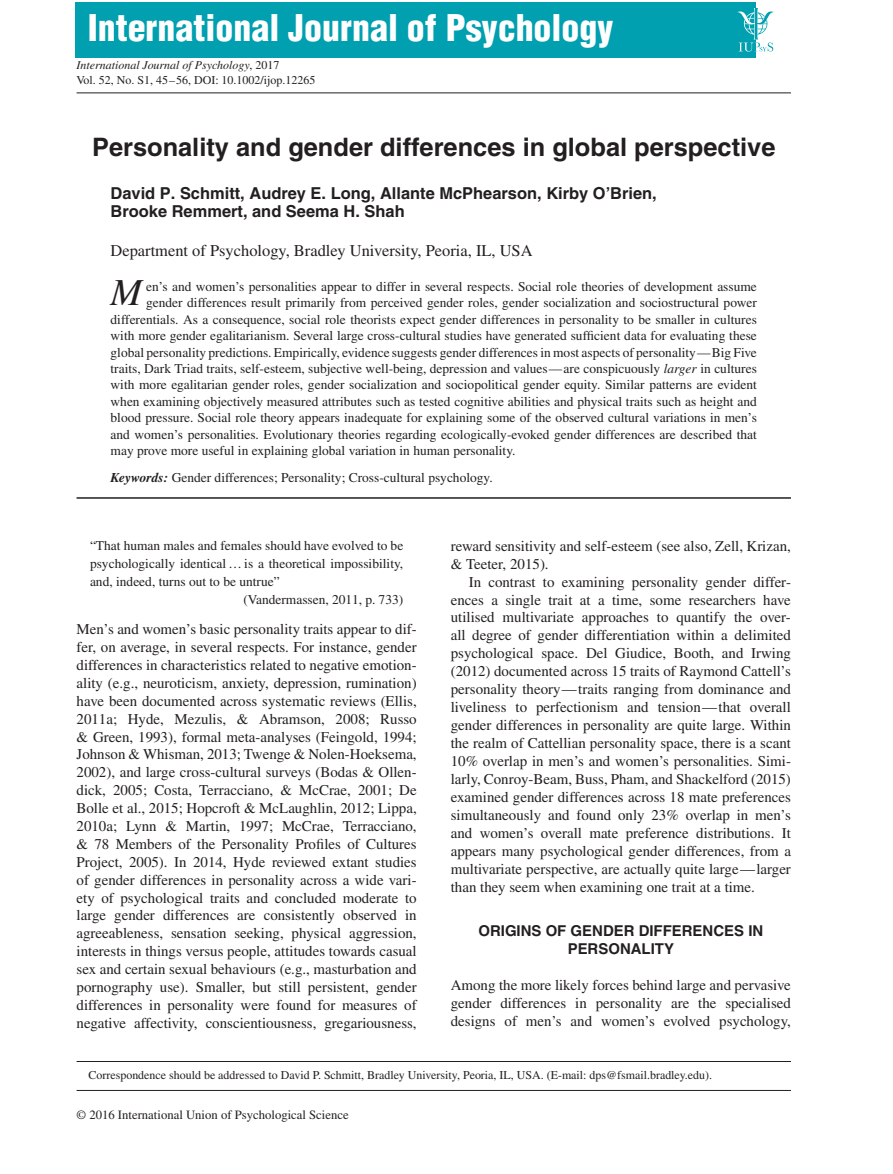
<style>
.page{position:relative;width:893px;height:1174px;background:#fff}
.page>*{position:absolute;margin:0;border:0;box-sizing:border-box;transform-origin:0 0}
.t1{font:italic 38.1px "Times LT Std";color:#231f20}
.t2{font:900 condensed 35.85px "Helvetica LT Std";color:#fff}
.t3{font:700 25.35px "Helvetica LT Std";color:#231f20}
.t4{font:700 16.5px/18px "Helvetica LT Std";color:#231f20}
.t5{font:16.5px "Times LT Std";color:#231f20}
.t6{font:15px/17.9px "Times LT Std";color:#231f20;text-align:justify}
.t7{font:700 15px/18px "Helvetica LT Std";color:#231f20;text-align:center}
.t8{font:13.5px "Times LT Std";color:#231f20}
.t9{font:12.75px "Times LT Std";color:#231f20}
.t10{font:12px/15px "Times LT Std";color:#231f20}
.s1{font-style:italic}
.s2{font-weight:700;font-style:italic}
.s3{font-family:"STIX Math"}
</style>
<div class="page">
<div style="left:75px;top:2px;width:681px;height:55px;background:#00a0b0"></div>
<img style="left:737px;top:8px;width:37px;height:44px">
<hr style="left:77px;top:93px;width:714px;height:1px;background:#231f20">
<hr style="left:77px;top:497px;width:714px;height:2px;background:#231f20">
<hr style="left:77px;top:1061px;width:714px;height:1px;background:#231f20">
<hr style="left:77px;top:1090px;width:714px;height:1px;background:#231f20">
<h2 class="t2" style="left:88px;top:7px;width:527px">International Journal of Psychology</h2>
<p class="t10" style="left:77px;top:59px;width:240px"><span class="s1">International Journal of Psychology</span>, 2017<br>Vol. 52, No. S1, 45–56, DOI: 10.1002/ijop.12265</p>
<h3 class="t3" style="left:92px;top:137px;width:685px">Personality and gender differences in global perspective</h3>
<p class="t4" style="left:111px;top:185px;width:548px">David P. Schmitt, Audrey E. Long, Allante McPhearson, Kirby O’Brien,<br>Brooke Remmert, and Seema H. Shah</p>
<p class="t5" style="left:111px;top:245px;width:424px">Department of Psychology, Bradley University, Peoria, IL, USA</p>
<h1 class="t1" style="left:111px;top:279px;width:33px">M</h1>
<p class="t8" style="left:146px;top:281px;width:612px">en’s and women’s personalities appear to differ in several respects. Social role theories of development assume</p>
<p class="t8" style="left:146px;top:298px;width:612px">gender differences result primarily from perceived gender roles, gender socialization and sociostructural power</p>
<p class="t8" style="left:111px;top:314px;width:648px">differentials. As a consequence, social role theorists expect gender differences in personality to be smaller in cultures</p>
<p class="t8" style="left:111px;top:331px;width:648px">with more gender egalitarianism. Several large cross-cultural studies have generated sufficient data for evaluating these</p>
<p class="t8" style="left:111px;top:347px;width:648px">global personality predictions. Empirically, evidence suggests gender differences in most aspects of personality—Big Five</p>
<p class="t8" style="left:111px;top:363px;width:648px">traits, Dark Triad traits, self-esteem, subjective well-being, depression and values—are conspicuously <span class="s1">larger</span> in cultures</p>
<p class="t8" style="left:111px;top:380px;width:648px">with more egalitarian gender roles, gender socialization and sociopolitical gender equity. Similar patterns are evident</p>
<p class="t8" style="left:111px;top:396px;width:648px">when examining objectively measured attributes such as tested cognitive abilities and physical traits such as height and</p>
<p class="t8" style="left:111px;top:413px;width:648px">blood pressure. Social role theory appears inadequate for explaining some of the observed cultural variations in men’s</p>
<p class="t8" style="left:111px;top:429px;width:648px">and women’s personalities. Evolutionary theories regarding ecologically-evoked gender differences are described that</p>
<p class="t8" style="left:111px;top:446px;width:406px">may prove more useful in explaining global variation in human personality.</p>
<p class="t8" style="left:111px;top:473px;width:384px"><span class="s2">Keywords:</span> Gender differences; Personality; Cross-cultural psychology.</p>
<p class="t6" style="left:451px;top:538px;width:342px">reward sensitivity and self-esteem (see also, Zell, Krizan, &amp; Teeter, 2015).</p>
<p class="t6" style="left:451px;top:574px;width:342px;text-indent:18px">In contrast to examining personality gender differ&shy;ences a single trait at a time, some researchers have utilised multivariate approaches to quantify the over&shy;all degree of gender differentiation within a delimited psychological space. Del Giudice, Booth, and Irwing (2012) documented across 15 traits of Raymond Cattell’s personality theory—traits ranging from dominance and liveliness to perfectionism and tension—that overall gender differences in personality are quite large. Within the realm of Cattellian personality space, there is a scant 10% overlap in men’s and women’s personalities. Simi&shy;larly, Conroy-Beam, Buss, Pham, and Shackelford (2015) examined gender differences across 18 mate preferences simultaneously and found only 23% overlap in men’s and women’s overall mate preference distributions. It appears many psychological gender differences, from a multivariate perspective, are actually quite large—larger than they seem when examining one trait at a time.</p>
<p class="t7" style="left:478px;top:923px;width:286px">ORIGINS OF GENDER DIFFERENCES IN<br>PERSONALITY</p>
<p class="t6" style="left:451px;top:977px;width:342px">Among the more likely forces behind large and pervasive gender differences in personality are the specialised designs of men’s and women’s evolved psychology,</p>
<p class="t8" style="left:90px;top:540px;width:315px">“That human males and females should have evolved to be</p>
<p class="t8" style="left:90px;top:558px;width:315px">psychologically identical <span class="s3">…</span> is a theoretical impossibility,</p>
<p class="t8" style="left:90px;top:576px;width:191px">and, indeed, turns out to be untrue”</p>
<p class="t8" style="left:243px;top:594px;width:161px">(Vandermassen, 2011, p. 733)</p>
<p class="t6" style="left:77px;top:622px;width:342px">Men’s and women’s basic personality traits appear to dif&shy;fer, on average, in several respects. For instance, gender differences in characteristics related to negative emotion&shy;ality (e.g., neuroticism, anxiety, depression, rumination) have been documented across systematic reviews (Ellis, 2011a; Hyde, Mezulis, &amp; Abramson, 2008; Russo &amp; Green, 1993), formal meta-analyses (Feingold, 1994; Johnson &amp; Whisman, 2013; Twenge &amp; Nolen-Hoeksema, 2002), and large cross-cultural surveys (Bodas &amp; Ollen&shy;dick, 2005; Costa, Terracciano, &amp; McCrae, 2001; De Bolle et al., 2015; Hopcroft &amp; McLaughlin, 2012; Lippa, 2010a; Lynn &amp; Martin, 1997; McCrae, Terracciano, &amp; 78 Members of the Personality Profiles of Cultures Project, 2005). In 2014, Hyde reviewed extant studies of gender differences in personality across a wide vari&shy;ety of psychological traits and concluded moderate to large gender differences are consistently observed in agreeableness, sensation seeking, physical aggression, interests in things versus people, attitudes towards casual sex and certain sexual behaviours (e.g., masturbation and pornography use). Smaller, but still persistent, gender differences in personality were found for measures of negative affectivity, conscientiousness, gregariousness,</p>
<p class="t10" style="left:89px;top:1068px;width:625px">Correspondence should be addressed to David P. Schmitt, Bradley University, Peoria, IL, USA. (E-mail: dps@fsmail.bradley.edu).</p>
<p class="t9" style="left:77px;top:1110px;width:274px">© 2016 International Union of Psychological Science</p>
</div>
